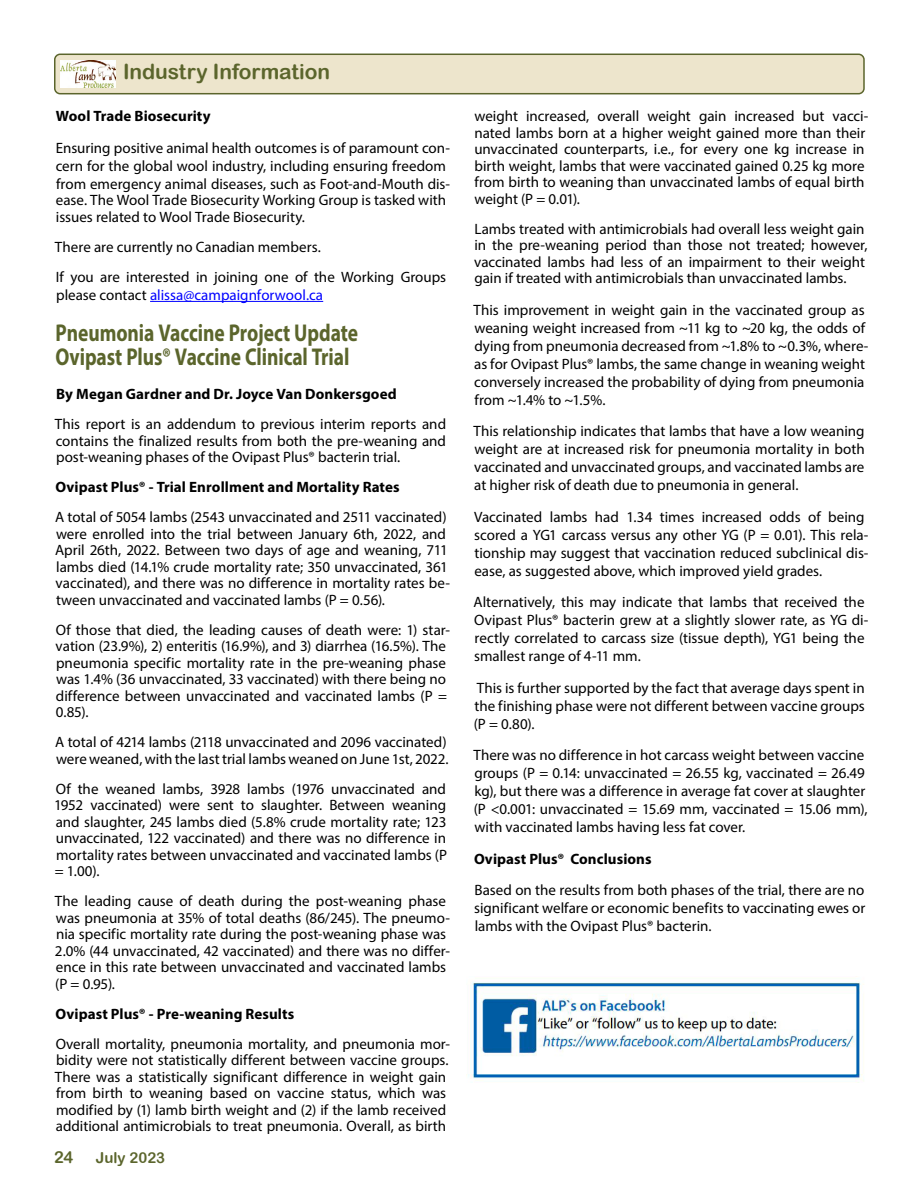
<style>
.page{position:relative;width:918px;height:1188px;background:#fff}
.page>*{position:absolute;margin:0;border:0;box-sizing:border-box;transform-origin:0 0}
.t1{font:700 24.3px/23.4px "Myriad Pro";letter-spacing:-.005em;color:#5b652c;scale:.8 1}
.t2{font:21px "Arial Rounded MT Bold";letter-spacing:-.005em;color:#5b652c}
.t3{font:16.5px "Arial Rounded MT Bold";color:#5b652c}
.t4{font:15px/16.5px "Myriad Pro";color:#000}
.t5{font:700 15px "Myriad Pro";letter-spacing:.005em;color:#000}
.t6{font:15px "Myriad Pro";color:#00f}
.t7{font:15px "Arial Rounded MT Bold";color:#5b652c}
.s1{color:#000}
</style>
<div class="page">
<div style="left:55px;top:54px;width:809px;height:40px;background:#ede5cc;border-radius:5px"></div>
<div style="left:54px;top:54px;width:811px;height:40px;border:2px solid #5b652c;border-radius:5px"></div>
<img style="left:61px;top:61px;width:55px;height:26px">
<hr style="left:150px;top:301px;width:173px;height:1px;background:#00f">
<img style="left:466px;top:976px;width:398px;height:105px">
<h2 class="t2" style="left:123px;top:59px;width:209px">Industry Information</h2>
<p class="t5" style="left:56px;top:107px;width:156px">Wool Trade Biosecurity</p>
<p class="t4" style="left:56px;top:139px;width:396px;line-height:18px">Ensuring positive animal health outcomes is of paramount con&shy;cern for the global wool industry, including ensuring freedom from emergency animal diseases, such as Foot-and-Mouth dis-</p>
<p class="t4" style="left:56px;top:192px;width:392px">ease. The Wool Trade Biosecurity Working Group is tasked with issues related to Wool Trade Biosecurity.</p>
<p class="t4" style="left:55px;top:232px;width:393px;line-height:30px">There are currently no Canadian members.<br>If you are interested in joining one of the Working Groups</p>
<p class="t6" style="left:56px;top:286px;width:269px"><span class="s1">please contact</span> alissa@campaignforwool.ca</p>
<h1 class="t1" style="left:55px;top:321px;width:380px">Pneumonia Vaccine Project Update<br>Ovipast Plus® Vaccine Clinical Trial</h1>
<p class="t5" style="left:56px;top:384px;width:342px">By Megan Gardner and Dr. Joyce Van Donkersgoed</p>
<p class="t4" style="left:55px;top:416px;width:393px;text-align:justify">This report is an addendum to previous interim reports and contains the finalized results from both the pre-weaning and post-weaning phases of the Ovipast Plus® bacterin trial.</p>
<p class="t5" style="left:56px;top:477px;width:346px">Ovipast Plus® - Trial Enrollment and Mortality Rates</p>
<p class="t4" style="left:55px;top:509px;width:396px">A total of 5054 lambs (2543 unvaccinated and 2511 vaccinated) were enrolled into the trial between January 6th, 2022, and April 26th, 2022. Between two days of age and weaning, 711 lambs died (14.1% crude mortality rate; 350 unvaccinated, 361 vaccinated), and there was no difference in mortality rates be&shy;tween unvaccinated and vaccinated lambs (P = 0.56).</p>
<p class="t4" style="left:56px;top:621px;width:396px">Of those that died, the leading causes of death were: 1) star&shy;vation (23.9%), 2) enteritis (16.9%), and 3) diarrhea (16.5%). The pneumonia specific mortality rate in the pre-weaning phase was 1.4% (36 unvaccinated, 33 vaccinated) with there being no difference between unvaccinated and vaccinated lambs (P = 0.85).</p>
<p class="t4" style="left:55px;top:734px;width:395px">A total of 4214 lambs (2118 unvaccinated and 2096 vaccinated) were weaned, with the last trial lambs weaned on June 1st, 2022.</p>
<p class="t4" style="left:54px;top:780px;width:394px;text-align:justify">Of the weaned lambs, 3928 lambs (1976 unvaccinated and 1952 vaccinated) were sent to slaughter. Between weaning and slaughter, 245 lambs died (5.8% crude mortality rate; 123 unvaccinated, 122 vaccinated) and there was no difference in mortality rates between unvaccinated and vaccinated lambs (P = 1.00).</p>
<p class="t4" style="left:55px;top:893px;width:397px">The leading cause of death during the post-weaning phase was pneumonia at 35% of total deaths (86/245). The pneumo&shy;nia specific mortality rate during the post-weaning phase was 2.0% (44 unvaccinated, 42 vaccinated) and there was no differ&shy;ence in this rate between unvaccinated and vaccinated lambs (P = 0.95).</p>
<p class="t5" style="left:56px;top:1004px;width:240px">Ovipast Plus® - Pre-weaning Results</p>
<p class="t4" style="left:55px;top:1035px;width:397px">Overall mortality, pneumonia mortality, and pneumonia mor&shy;bidity were not statistically different between vaccine groups.<br>There was a statistically significant difference in weight gain from birth to weaning based on vaccine status, which was modified by (1) lamb birth weight and (2) if the lamb received additional antimicrobials to treat pneumonia. Overall, as birth</p>
<p class="t3" style="left:54px;top:1147px;width:21px">24</p>
<p class="t7" style="left:96px;top:1149px;width:71px">July 2023</p>
<p class="t4" style="left:474px;top:108px;width:396px">weight increased, overall weight gain increased but vacci&shy;nated lambs born at a higher weight gained more than their unvaccinated counterparts, i.e., for every one kg increase in birth weight, lambs that were vaccinated gained 0.25 kg more from birth to weaning than unvaccinated lambs of equal birth weight (P = 0.01).</p>
<p class="t4" style="left:474px;top:220px;width:395px">Lambs treated with antimicrobials had overall less weight gain in the pre-weaning period than those not treated; however, vaccinated lambs had less of an impairment to their weight gain if treated with antimicrobials than unvaccinated lambs.</p>
<p class="t4" style="left:473px;top:301px;width:397px;line-height:18px">This improvement in weight gain in the vaccinated group as weaning weight increased from ~11 kg to ~20 kg, the odds of dying from pneumonia decreased from ~1.8% to ~0.3%, where&shy;as for Ovipast Plus® lambs, the same change in weaning weight conversely increased the probability of dying from pneumonia from ~1.4% to ~1.5%.</p>
<p class="t4" style="left:473px;top:422px;width:393px;line-height:18px;text-align:justify">This relationship indicates that lambs that have a low weaning weight are at increased risk for pneumonia mortality in both vaccinated and unvaccinated groups, and vaccinated lambs are at higher risk of death due to pneumonia in general.</p>
<p class="t4" style="left:474px;top:508px;width:396px;line-height:18px">Vaccinated lambs had 1.34 times increased odds of being scored a YG1 carcass versus any other YG (P = 0.01). This rela&shy;tionship may suggest that vaccination reduced subclinical dis&shy;ease, as suggested above, which improved yield grades.</p>
<p class="t4" style="left:474px;top:593px;width:397px;line-height:18px">Alternatively, this may indicate that lambs that received the Ovipast Plus® bacterin grew at a slightly slower rate, as YG di&shy;rectly correlated to carcass size (tissue depth), YG1 being the smallest range of 4-11 mm.</p>
<p class="t4" style="left:474px;top:679px;width:392px;line-height:18px;text-align:justify">This is further supported by the fact that average days spent in the finishing phase were not different between vaccine groups (P = 0.80).</p>
<p class="t4" style="left:473px;top:746px;width:396px;line-height:18px">There was no difference in hot carcass weight between vaccine groups (P = 0.14: unvaccinated = 26.55 kg, vaccinated = 26.49 kg), but there was a difference in average fat cover at slaughter (P &lt;0.001: unvaccinated = 15.69 mm, vaccinated = 15.06 mm), with vaccinated lambs having less fat cover.</p>
<p class="t5" style="left:474px;top:849px;width:179px">Ovipast Plus® Conclusions</p>
<p class="t4" style="left:474px;top:881px;width:393px;line-height:18px;text-align:justify">Based on the results from both phases of the trial, there are no significant welfare or economic benefits to vaccinating ewes or lambs with the Ovipast Plus® bacterin.</p>
</div>
